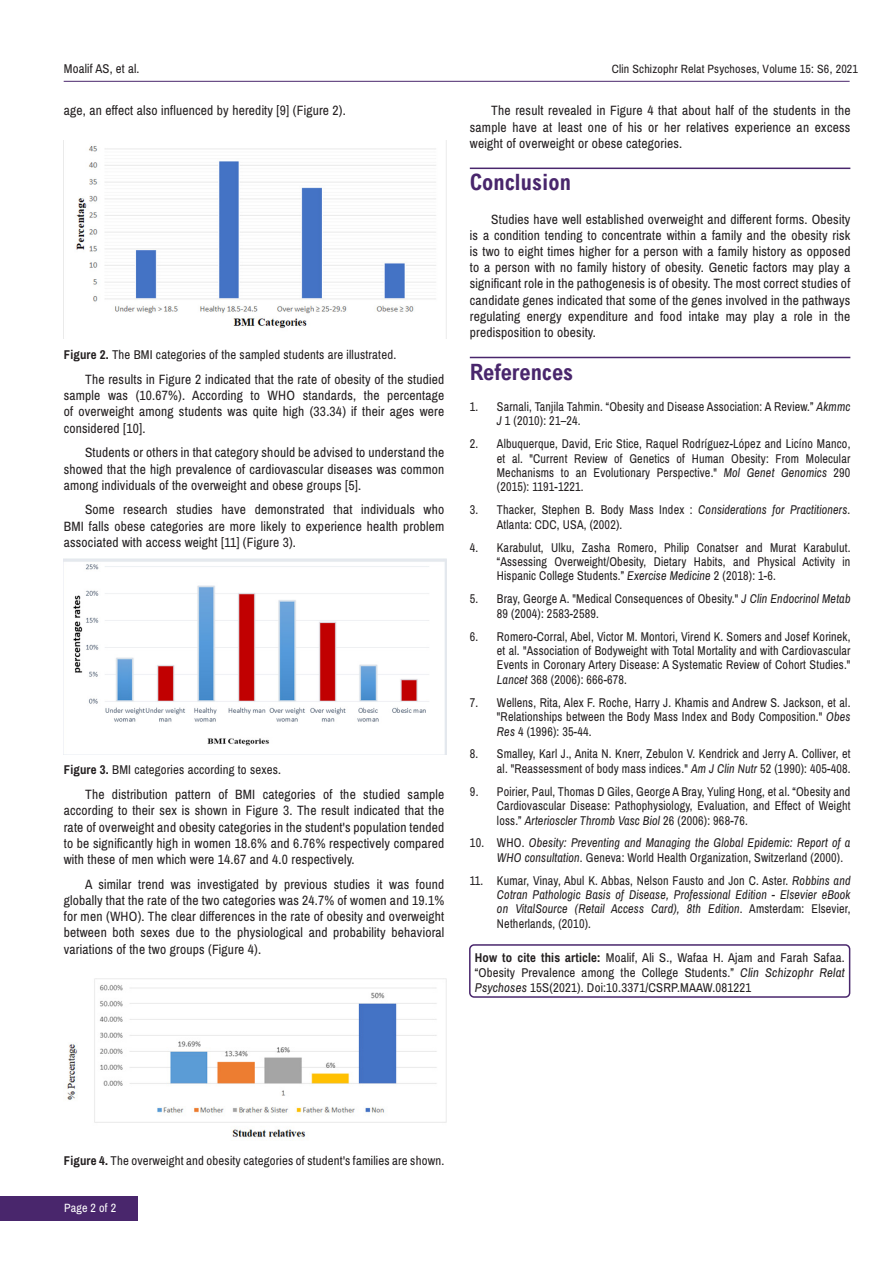
<style>
.page{position:relative;width:893px;height:1263px;background:#fff}
.page>*{position:absolute;margin:0;border:0;box-sizing:border-box;transform-origin:0 0}
.t1{font:700 condensed 22.5px "Arial";color:#49266c}
.t2{font:13.5px/16.2px "Archivo Narrow";letter-spacing:.015em;color:#231f20;text-align:justify}
.t3{font:12.75px/14.4px "Archivo Narrow";letter-spacing:.015em;color:#231f20;text-align:justify;scale:.95 1}
.t4{font:12.75px/15px "Archivo Narrow";letter-spacing:.015em;color:#231f20;text-align:justify}
.t5{font:italic 12.75px/14.4px "Archivo Narrow";letter-spacing:.015em;color:#231f20;scale:.95 1}
.t6{font:12px "Archivo Narrow";letter-spacing:.015em;color:#231f20}
.t7{font:12px "Archivo Narrow";letter-spacing:.015em;color:#fff}
.s1{font-weight:700}
.s2{font-style:italic}
.s3{font-style:normal}
</style>
<div class="page">
<hr style="left:64px;top:81px;width:786px;height:1px;background:#49266c">
<div style="left:0;top:1196px;width:137px;height:24px;background:#49266c"></div>
<img style="left:76px;top:146px;width:360px;height:182px">
<img style="left:64px;top:559px;width:382px;height:196px">
<img style="left:67px;top:978px;width:379px;height:160px">
<hr style="left:470px;top:168px;width:380px;height:1px;background:#49266c">
<hr style="left:470px;top:357px;width:380px;height:1px;background:#49266c">
<div style="left:469px;top:944px;width:381px;height:54px;border:2px solid #49266c;border-radius:4px"></div>
<p class="t4" style="left:64px;top:61px;width:77px">Moalif AS, et al.</p>
<p class="t6" style="left:612px;top:61px;width:248px">Clin Schizophr Relat Psychoses, Volume 15: S6 , 2021</p>
<p class="t2" style="left:64px;top:103px;width:284px">age, an effect also influenced by heredity [9] (Figure 2).</p>
<p class="t4" style="left:64px;top:348px;width:334px"><span class="s1">Figure 2.</span> The BMI categories of the sampled students are illustrated.</p>
<p class="t2" style="left:64px;top:371px;width:382px;text-indent:21px">The results in Figure 2 indicated that the rate of obesity of the studied sample was (10.67%). According to WHO standards, the percentage of overweight among students was quite high (33.34) if their ages were considered [10].</p>
<p class="t2" style="left:64px;top:445px;width:382px;text-indent:21px">Students or others in that category should be advised to understand the showed that the high prevalence of cardiovascular diseases was common among individuals of the overweight and obese groups [5].</p>
<p class="t2" style="left:64px;top:502px;width:382px;text-indent:21px">Some research studies have demonstrated that individuals who BMI falls obese categories are more likely to experience health problem associated with access weight [11] (Figure 3).</p>
<p class="t4" style="left:64px;top:763px;width:219px"><span class="s1">Figure 3.</span> BMI categories according to sexes.</p>
<p class="t2" style="left:64px;top:787px;width:382px;text-indent:21px">The distribution pattern of BMI categories of the studied sample according to their sex is shown in Figure 3. The result indicated that the rate of overweight and obesity categories in the student's population tended to be significantly high in women 18.6% and 6.76% respectively compared with these of men which were 14.67 and 4.0 respectively.</p>
<p class="t2" style="left:64px;top:876px;width:382px;text-indent:21px">A similar trend was investigated by previous studies it was found globally that the rate of the two categories was 24.7% of women and 19.1% for men (WHO). The clear differences in the rate of obesity and overweight between both sexes due to the physiological and probability behavioral variations of the two groups (Figure 4).</p>
<p class="t2" style="left:470px;top:103px;width:382px;text-indent:21px">The result revealed in Figure 4 that about half of the students in the sample have at least one of his or her relatives experience an excess weight of overweight or obese categories.</p>
<h1 class="t1" style="left:470px;top:170px;width:103px">Conclusion</h1>
<p class="t2" style="left:470px;top:211px;width:382px;text-indent:21px">Studies have well established overweight and different forms. Obesity is a condition tending to concentrate within a family and the obesity risk is two to eight times higher for a person with a family history as opposed to a person with no family history of obesity. Genetic factors may play a significant role in the pathogenesis is of obesity. The most correct studies of candidate genes indicated that some of the genes involved in the pathways regulating energy expenditure and food intake may play a role in the predisposition to obesity.</p>
<h1 class="t1" style="left:470px;top:359px;width:105px">References</h1>
<p class="t3" style="left:497px;top:400px;width:374px;text-indent:-27px">1. Sarnali, Tanjila Tahmin. “Obesity and Disease Association: A Review.” <span class="s2">Akmmc<br>J</span> 1 (2010): 21–24.</p>
<p class="t3" style="left:497px;top:437px;width:374px;text-indent:-27px">2. Albuquerque, David, Eric Stice, Raquel Rodríguez-López and Licíno Manco, et al. "Current Review of Genetics of Human Obesity: From Molecular Mechanisms to an Evolutionary Perspective." <span class="s2">Mol Genet Genomics</span> 290 (2015): 1191-1221.</p>
<p class="t3" style="left:497px;top:503px;width:374px;text-indent:-27px">3. Thacker, Stephen B. Body Mass Index : <span class="s2">Considerations for Practitioners</span>.<br>Atlanta: CDC, USA, (2002).</p>
<p class="t3" style="left:497px;top:540px;width:374px;text-indent:-27px">4. Karabulut, Ulku, Zasha Romero, Philip Conatser and Murat Karabulut. “Assessing Overweight/Obesity, Dietary Habits, and Physical Activity in Hispanic College Students.” <span class="s2">Exercise Medicine</span> 2 (2018): 1-6.</p>
<p class="t3" style="left:497px;top:592px;width:374px;text-indent:-27px">5. Bray, George A. "Medical Consequences of Obesity." <span class="s2">J Clin Endocrinol Metab<br></span>89 (2004): 2583-2589.</p>
<p class="t3" style="left:497px;top:629px;width:374px;text-indent:-27px">6. Romero-Corral, Abel, Victor M. Montori, Virend K. Somers and Josef Korinek, et al. "Association of Bodyweight with Total Mortality and with Cardiovascular Events in Coronary Artery Disease: A Systematic Review of Cohort Studies." <span class="s2">Lancet</span> 368 (2006): 666-678.</p>
<p class="t3" style="left:497px;top:695px;width:374px;text-indent:-27px">7. Wellens, Rita, Alex F. Roche, Harry J. Khamis and Andrew S. Jackson, et al. "Relationships between the Body Mass Index and Body Composition." <span class="s2">Obes Res</span> 4 (1996): 35-44.</p>
<p class="t3" style="left:470px;top:747px;width:402px;text-align:right">8. Smalley, Karl J., Anita N. Knerr, Zebulon V. Kendrick and Jerry A. Colliver, et al. "Reassessment of body mass indices." <span class="s2">Am J Clin Nutr</span> 52 (1990): 405-408.</p>
<p class="t3" style="left:497px;top:784px;width:374px;text-indent:-27px">9. Poirier, Paul, Thomas D Giles, George A Bray, Yuling Hong, et al. “Obesity and Cardiovascular Disease: Pathophysiology, Evaluation, and Effect of Weight loss.” <span class="s2">Arterioscler Thromb Vasc Biol</span> 26 (2006): 968-76.</p>
<p class="t5" style="left:497px;top:836px;width:374px;text-indent:-27px"><span class="s3">10. WHO.</span> Obesity: Preventing and Managing the Global Epidemic: Report of a<br>WHO consultation<span class="s3">. Geneva: World Health Organization, Switzerland (2000).</span></p>
<p class="t5" style="left:497px;top:873px;width:374px;text-align:justify;text-indent:-27px"><span class="s3">11. Kumar, Vinay, Abul K. Abbas, Nelson Fausto and Jon C. Aster.</span> Robbins and Cotran Pathologic Basis of Disease, Professional Edition - Elsevier eBook on VitalSource (Retail Access Card), 8th Edition<span class="s3">. Amsterdam: Elsevier, Netherlands, (2010).</span></p>
<p class="t4" style="left:475px;top:950px;width:371px"><span class="s1">How to cite this article:</span> Moalif, Ali S., Wafaa H. Ajam and Farah Safaa. “Obesity Prevalence among the College Students.” <span class="s2">Clin Schizophr Relat Psychoses</span> 15S(2021). Doi:10.3371/CSRP.MAAW.081221</p>
<p class="t4" style="left:64px;top:1153px;width:382px"><span class="s1">Figure 4.</span> The overweight and obesity categories of student's families are shown.</p>
<p class="t7" style="left:64px;top:1201px;width:54px">Page 2 of 2</p>
</div>
